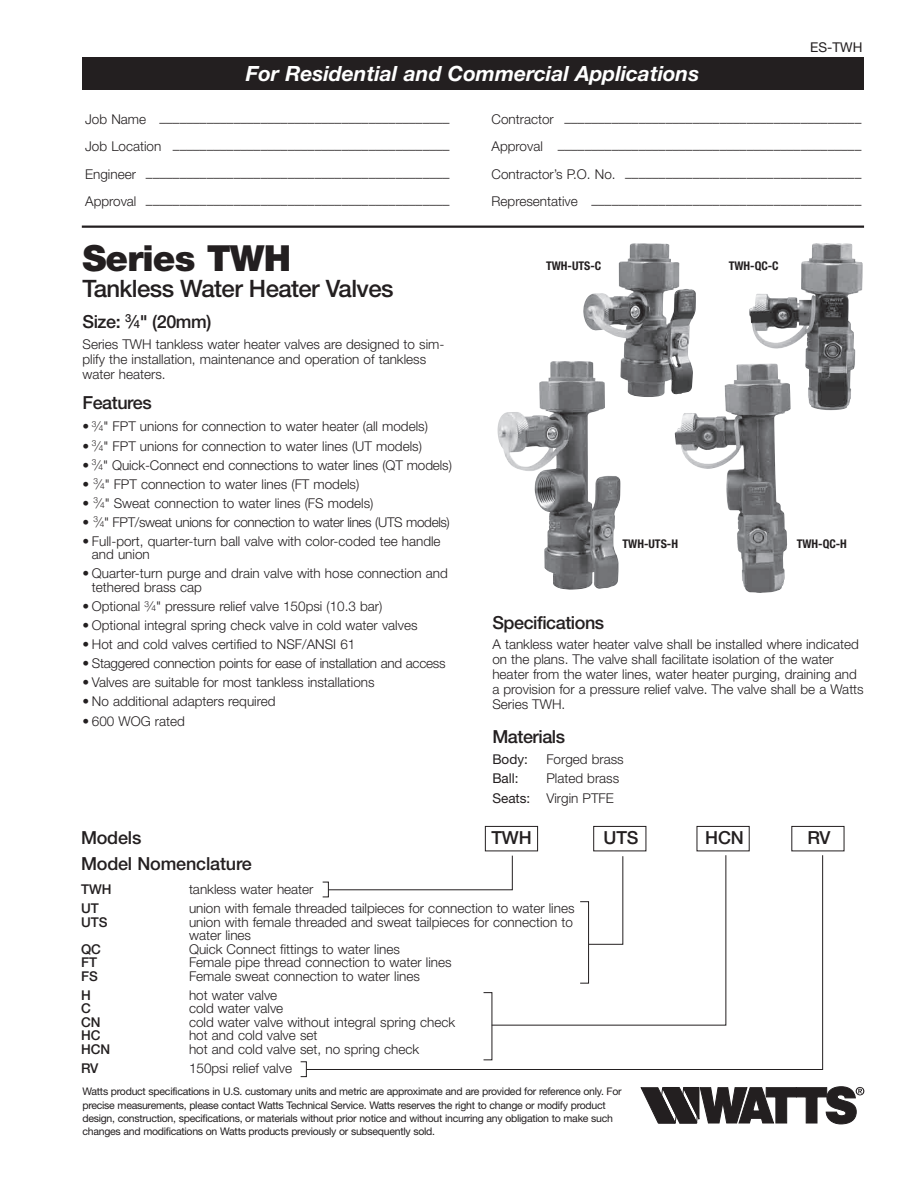
<style>
.page{position:relative;width:918px;height:1188px;background:#fff}
.page>*{position:absolute;margin:0;border:0;box-sizing:border-box;transform-origin:0 0}
.t1{font:900 36px "Helvetica Neue LT Std";letter-spacing:-.025em;color:#231f20}
.t2{font:500 24px "Helvetica Neue LT Std";letter-spacing:-.025em;color:#231f20}
.t3{font:italic 700 21px "Helvetica Neue LT Std";color:#fff}
.t4{font:500 18px "Helvetica Neue LT Std";letter-spacing:-.025em;color:#231f20}
.t5{font:300 13.5px/15px "Helvetica Neue LT Std";color:#231f20}
.t6{font:300 13.5px "Helvetica Neue LT Std";letter-spacing:-.025em;color:#231f20}
.t7{font:300 13.5px "Helvetica Neue LT Std";letter-spacing:-.02em;color:#231f20}
.t8{font:500 13.5px "Helvetica Neue LT Std";color:#231f20}
.t9{font:13.5px "Helvetica Neue LT Std";color:#231f20}
.t10{font:700 condensed 12px "Helvetica Neue LT Std";color:#231f20}
.t11{font:10.5px/13.2px "Helvetica Neue LT Std";letter-spacing:-.025em;color:#231f20}
.s1{font-size:11.1px}
.s2{font-size:8.4px}
.s3{font-weight:400}
</style>
<div class="page">
<div style="left:82px;top:57px;width:781px;height:32px;background:#231f20"></div>
<hr style="left:82px;top:226px;width:782px;height:2px;background:#231f20">
<div style="left:485px;top:826px;width:53px;height:25px;border:1px solid #231f20"></div>
<div style="left:593px;top:826px;width:53px;height:25px;border:1px solid #231f20"></div>
<div style="left:697px;top:826px;width:53px;height:25px;border:1px solid #231f20"></div>
<div style="left:791px;top:826px;width:53px;height:25px;border:1px solid #231f20"></div>
<svg style="left:307px;top:855px;width:516px;height:215px"></svg>
<div style="left:300px;top:1061px;width:7px;height:16px;border:1px solid #231f20"></div>
<svg style="left:328px;top:855px;width:399px;height:171px"></svg>
<img style="left:749px;top:243px;width:114px;height:167px">
<img style="left:675px;top:364px;width:112px;height:229px">
<img style="left:583px;top:243px;width:113px;height:154px">
<img style="left:497px;top:361px;width:124px;height:229px">
<svg style="left:641px;top:1086px;width:223px;height:39px"></svg>
<h3 class="t3" style="left:246px;top:60px;width:455px">For Residential and Commercial Applications</h3>
<p class="t9" style="left:810px;top:39px;width:54px">ES-TWH</p>
<p class="t5" style="left:85px;top:115px;width:366px">Job Name –––––––––––––––––––––––––––––––––––––––––––</p>
<p class="t5" style="left:492px;top:115px;width:371px">Contractor ––––––––––––––––––––––––––––––––––––––––––––</p>
<p class="t5" style="left:85px;top:142px;width:366px">Job Location –––––––––––––––––––––––––––––––––––––––––</p>
<p class="t5" style="left:492px;top:142px;width:371px">Approval –––––––––––––––––––––––––––––––––––––––––––––</p>
<p class="t5" style="left:85px;top:169px;width:366px">Engineer –––––––––––––––––––––––––––––––––––––––––––––</p>
<p class="t5" style="left:492px;top:169px;width:371px">Contractor’s P.O. No. –––––––––––––––––––––––––––––––––––</p>
<p class="t5" style="left:85px;top:196px;width:366px">Approval –––––––––––––––––––––––––––––––––––––––––––––</p>
<p class="t5" style="left:492px;top:196px;width:371px">Representative ––––––––––––––––––––––––––––––––––––––––</p>
<h1 class="t1" style="left:82px;top:237px;width:210px">Series TWH</h1>
<h2 class="t2" style="left:82px;top:274px;width:313px">Tankless Water Heater Valves</h2>
<h3 class="t4" style="left:82px;top:311px;width:130px">Size: <sup>3</sup>⁄<span class="s1">4</span>" (20mm)</h3>
<p class="t5" style="left:82px;top:337px;width:363px">Series TWH tankless water heater valves are designed to sim&shy;plify the installation, maintenance and operation of tankless water heaters.</p>
<h3 class="t4" style="left:82px;top:392px;width:71px">Features</h3>
<p class="t5" style="left:82px;top:419px;width:347px">• <sup>3</sup>⁄<span class="s2">4</span>" FPT unions for connection to water heater (all models)</p>
<p class="t5" style="left:82px;top:438px;width:341px">• <sup>3</sup>⁄<span class="s2">4</span>" FPT unions for connection to water lines (UT models)</p>
<p class="t5" style="left:82px;top:457px;width:371px">• <sup>3</sup>⁄<span class="s2">4</span>" Quick-Connect end connections to water lines (QT models)</p>
<p class="t5" style="left:82px;top:476px;width:278px">• <sup>3</sup>⁄<span class="s2">4</span>" FPT connection to water lines (FT models)</p>
<p class="t5" style="left:83px;top:495px;width:293px">• <sup>3</sup>⁄<span class="s2">4</span>" Sweat connection to water lines (FS models)</p>
<p class="t6" style="left:83px;top:513px;width:369px">• <sup>3</sup>⁄<span class="s2">4</span>" FPT/sweat unions for connection to water lines (UTS models)</p>
<p class="t5" style="left:92px;top:534px;width:350px;line-height:13.5px;text-indent:-9px">• Full-port, quarter-turn ball valve with color-coded tee handle and union</p>
<p class="t5" style="left:92px;top:566px;width:357px;line-height:13.5px;text-indent:-9px">• Quarter-turn purge and drain valve with hose connection and tethered brass cap</p>
<p class="t5" style="left:83px;top:598px;width:301px">• Optional <sup>3</sup>⁄<span class="s2">4</span>" pressure relief valve 150psi (10.3 bar)</p>
<p class="t5" style="left:82px;top:617px;width:337px">• Optional integral spring check valve in cold water valves</p>
<p class="t5" style="left:82px;top:636px;width:274px">• Hot and cold valves certified to NSF/ANSI 61</p>
<p class="t7" style="left:82px;top:655px;width:365px">• Staggered connection points for ease of installation and access</p>
<p class="t5" style="left:82px;top:674px;width:294px">• Valves are suitable for most tankless installations</p>
<p class="t5" style="left:82px;top:693px;width:195px">• No additional adapters required</p>
<p class="t5" style="left:82px;top:714px;width:104px">• 600 WOG rated</p>
<p class="t10" style="left:546px;top:259px;width:57px">TWH-UTS-C</p>
<p class="t10" style="left:729px;top:259px;width:51px">TWH-QC-C</p>
<p class="t10" style="left:622px;top:536px;width:57px">TWH-UTS-H</p>
<p class="t10" style="left:797px;top:537px;width:52px">TWH-QC-H</p>
<h3 class="t4" style="left:492px;top:611px;width:113px">Specifications</h3>
<p class="t5" style="left:492px;top:637px;width:373px">A tankless water heater valve shall be installed where indicated on the plans. The valve shall facilitate isolation of the water heater from the water lines, water heater purging, draining and a provision for a pressure relief valve. The valve shall be a Watts Series TWH.</p>
<h3 class="t4" style="left:492px;top:726px;width:74px">Materials</h3>
<p class="t9" style="left:492px;top:751px;width:37px">Body:</p>
<p class="t5" style="left:546px;top:751px;width:79px">Forged brass</p>
<p class="t9" style="left:492px;top:770px;width:28px">Ball:</p>
<p class="t5" style="left:492px;top:768px;width:128px;line-height:19.5px;text-indent:54px">Plated brass<br><span class="s3">Seats:</span> Virgin PTFE</p>
<h3 class="t4" style="left:81px;top:827px;width:62px">Models</h3>
<h3 class="t4" style="left:491px;top:827px;width:42px">TWH</h3>
<h3 class="t4" style="left:604px;top:827px;width:36px">UTS</h3>
<h3 class="t4" style="left:705px;top:827px;width:40px">HCN</h3>
<h3 class="t4" style="left:807px;top:827px;width:25px">RV</h3>
<h3 class="t4" style="left:81px;top:853px;width:172px">Model Nomenclature</h3>
<p class="t8" style="left:81px;top:881px;width:32px">TWH</p>
<p class="t5" style="left:189px;top:882px;width:126px">tankless water heater</p>
<p class="t8" style="left:81px;top:900px;width:19px">UT</p>
<p class="t5" style="left:189px;top:901px;width:387px">union with female threaded tailpieces for connection to water lines</p>
<p class="t8" style="left:81px;top:914px;width:28px">UTS</p>
<p class="t5" style="left:189px;top:915px;width:386px;line-height:13.5px">union with female threaded and sweat tailpieces for connection to water lines</p>
<p class="t8" style="left:81px;top:941px;width:22px">QC</p>
<p class="t5" style="left:189px;top:941px;width:212px">Quick Connect fittings to water lines</p>
<p class="t8" style="left:81px;top:954px;width:18px">FT</p>
<p class="t5" style="left:189px;top:955px;width:264px">Female pipe thread connection to water lines</p>
<p class="t8" style="left:81px;top:968px;width:18px">FS</p>
<p class="t5" style="left:189px;top:968px;width:232px">Female sweat connection to water lines</p>
<p class="t8" style="left:81px;top:987px;width:11px">H</p>
<p class="t5" style="left:189px;top:987px;width:90px">hot water valve</p>
<p class="t8" style="left:81px;top:1000px;width:11px">C</p>
<p class="t5" style="left:189px;top:1001px;width:96px">cold water valve</p>
<p class="t8" style="left:81px;top:1014px;width:21px">CN</p>
<p class="t5" style="left:189px;top:1014px;width:268px">cold water valve without integral spring check</p>
<p class="t8" style="left:81px;top:1027px;width:21px">HC</p>
<p class="t5" style="left:189px;top:1028px;width:130px">hot and cold valve set</p>
<p class="t8" style="left:81px;top:1041px;width:31px">HCN</p>
<p class="t5" style="left:189px;top:1041px;width:232px">hot and cold valve set, no spring check</p>
<p class="t8" style="left:81px;top:1060px;width:19px">RV</p>
<p class="t5" style="left:189px;top:1060px;width:105px">150psi relief valve</p>
<p class="t11" style="left:82px;top:1085px;width:541px">Watts product specifications in U.S. customary units and metric are approximate and are provided for reference only. For precise measurements, please contact Watts Technical Service. Watts reserves the right to change or modify product design, construction, specifications, or materials without prior notice and without incurring any obligation to make such changes and modifications on Watts products previously or subsequently sold.</p>
</div>
